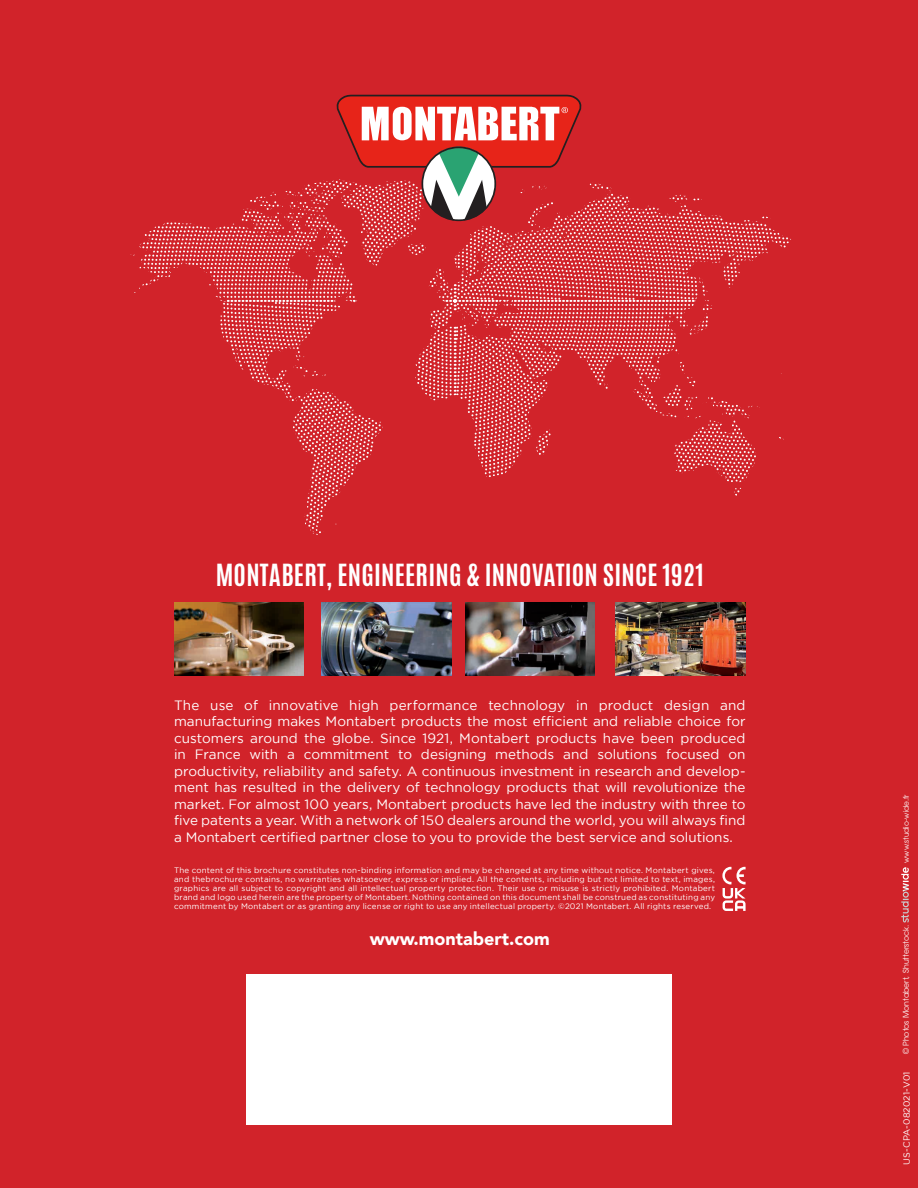
<style>
.page{position:relative;width:918px;height:1188px;background:#d1232a}
.page>*{position:absolute;margin:0;border:0;box-sizing:border-box;transform-origin:0 0}
.t1{font:700 25.5px "Antonio";letter-spacing:.01em;color:#fff}
.t2{font:900 18px "Avenir";color:#fff}
.t3{font:13.5px/16.5px "Gotham";color:#fff;text-align:justify}
.t4{font:9px "Gotham";letter-spacing:.02em;color:#fff}
.t5{font:7.95px/9px "Gotham";letter-spacing:.03em;color:#fff;text-align:justify}
.t6{font:7.8px "ITC Avant Garde Pro";color:#fff}
.t7{font:7.5px "ITC Avant Garde Pro";color:#fff}
</style>
<div class="page">
<div style="left:246px;top:974px;width:426px;height:150px;background:#fff"></div>
<svg style="left:130px;top:95px;width:661px;height:581px"></svg>
<svg style="left:901px;top:867px;width:8px;height:56px"></svg>
<img style="left:174px;top:603px;width:130px;height:73px">
<img style="left:321px;top:603px;width:130px;height:73px">
<img style="left:465px;top:603px;width:130px;height:73px">
<img style="left:616px;top:603px;width:130px;height:73px">
<svg style="left:722px;top:867px;width:24px;height:44px"></svg>
<p class="t1" style="left:216px;top:556px;width:490px">MONTABERT, ENGINEERING &amp; INNOVATION SINCE 1921</p>
<p class="t3" style="left:174px;top:696px;width:573px">The use of innovative high performance technology in product design and manufacturing makes Montabert products the most efficient and reliable choice for customers around the globe. Since 1921, Montabert products have been produced in France with a commitment to designing methods and solutions focused on productivity, reliability and safety. A continuous investment in research and develop&shy;ment has resulted in the delivery of technology products that will revolutionize the market. For almost 100 years, Montabert products have led the industry with three to five patents a year. With a network of 150 dealers around the world, you will always find a Montabert certified partner close to you to provide the best service and solutions.</p>
<p class="t5" style="left:174px;top:865px;width:542px">The content of this brochure constitutes non-binding information and may be changed at any time without notice. Montabert gives, and thebrochure contains, no warranties whatsoever, express or implied. All the contents, including but not limited to text, images, graphics are all subject to copyright and all intellectual property protection. Their use or misuse is strictly prohibited. Montabert brand and logo used herein are the property of Montabert. Nothing contained on this document shall be construed as constituting any commitment by Montabert or as granting any license or right to use any intellectual property. ©2021 Montabert. All rights reserved.</p>
<p class="t2" style="left:370px;top:924px;width:181px">www.montabert.com</p>
<p class="t7" style="left:901px;top:863px;width:70px;rotate:-90deg">www.studio-wide.fr</p>
<p class="t6" style="left:901px;top:1054px;width:131px;rotate:-90deg">© Photos Montabert, Shutterstock.</p>
<p class="t4" style="left:902px;top:1165px;width:95px;rotate:-90deg">US-CPA-082021-V01</p>
</div>
